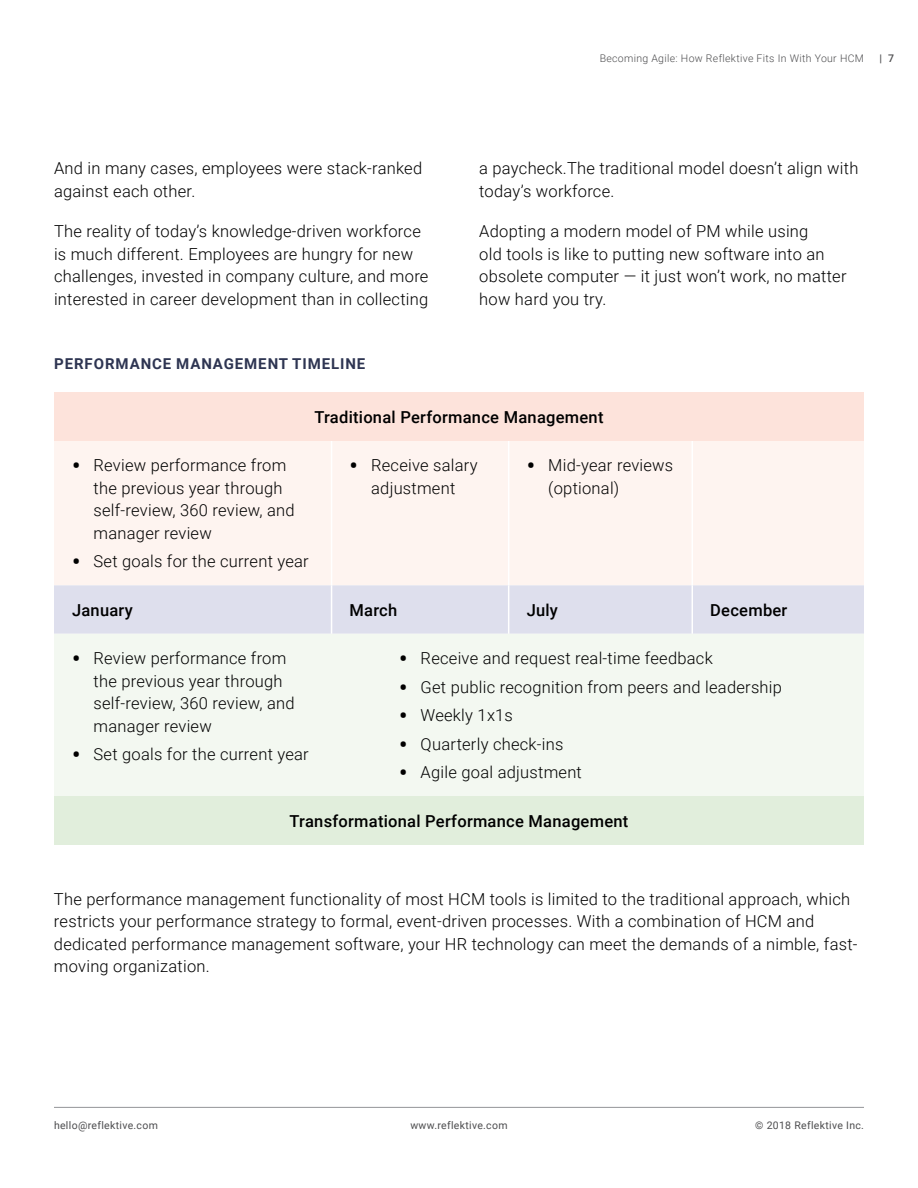
<style>
.page{position:relative;width:918px;height:1188px;background:#fff}
.page>*{position:absolute;margin:0;border:0;box-sizing:border-box;transform-origin:0 0}
.t1{font:300 16.5px/22.5px "Roboto";letter-spacing:.015em;color:#000}
.t2{font:500 16.5px "Roboto";letter-spacing:.015em;color:#000}
.t3{font:700 15px "Roboto";letter-spacing:.06em;color:#2e3552}
.t4{font:10.5px "Roboto";letter-spacing:.03em;color:#4d4d4f}
.t5{font:300 10.5px "Roboto";letter-spacing:.03em;color:#4d4d4f}
.t6{font:500 10.5px "Roboto";color:#4d4d4f}
.s1{font-weight:500;font-size:24px}
</style>
<div class="page">
<hr style="left:54px;top:1107px;width:810px;height:1px;background:#939598">
<div style="left:54px;top:393px;width:810px;height:48px;background:#fde3db"></div>
<div style="left:54px;top:441px;width:810px;height:144px;background:#fef4f0"></div>
<div style="left:54px;top:585px;width:810px;height:49px;background:#dedfed"></div>
<div style="left:54px;top:634px;width:810px;height:162px;background:#f3f8f1"></div>
<div style="left:54px;top:796px;width:810px;height:48px;background:#e1eedc"></div>
<hr style="left:331px;top:585px;width:1px;height:49px;background:#fff">
<hr style="left:692px;top:585px;width:1px;height:49px;background:#fff">
<hr style="left:508px;top:585px;width:1px;height:49px;background:#fff">
<hr style="left:331px;top:441px;width:1px;height:144px;background:#fff">
<hr style="left:508px;top:441px;width:1px;height:144px;background:#fff">
<hr style="left:692px;top:441px;width:1px;height:144px;background:#fff">
<p class="t1" style="left:54px;top:157px;width:370px">And in many cases, employees were stack-ranked against each other.</p>
<p class="t1" style="left:54px;top:220px;width:376px">The reality of today’s knowledge-driven workforce is much different. Employees are hungry for new challenges, invested in company culture, and more interested in career development than in collecting</p>
<p class="t3" style="left:54px;top:353px;width:313px">PERFORMANCE MANAGEMENT TIMELINE</p>
<p class="t5" style="left:600px;top:51px;width:266px">Becoming Agile: How Reflektive Fits In With Your HCM</p>
<p class="t6" style="left:879px;top:51px;width:16px">| 7</p>
<p class="t1" style="left:479px;top:157px;width:381px">a paycheck.The traditional model doesn’t align with today’s workforce.</p>
<p class="t1" style="left:479px;top:220px;width:369px">Adopting a modern model of PM while using<br>old tools is like to putting new software into an obsolete computer — it just won’t work, no matter how hard you try.</p>
<p class="t2" style="left:314px;top:406px;width:291px">Traditional Performance Management</p>
<p class="t1" style="left:94px;top:454px;width:203px;text-indent:-22px"><span class="s1">•</span> Review performance from the previous year through self-review, 360 review, and manager review</p>
<p class="t1" style="left:72px;top:550px;width:238px"><span class="s1">•</span> Set goals for the current year</p>
<p class="t1" style="left:350px;top:454px;width:130px;text-align:center"><span class="s1">•</span> Receive salary adjustment</p>
<p class="t1" style="left:548px;top:454px;width:127px;text-indent:-22px"><span class="s1">•</span> Mid-year reviews (optional)</p>
<p class="t2" style="left:72px;top:598px;width:62px">January</p>
<p class="t2" style="left:350px;top:598px;width:49px">March</p>
<p class="t2" style="left:527px;top:598px;width:33px">July</p>
<p class="t2" style="left:710px;top:598px;width:79px">December</p>
<p class="t1" style="left:94px;top:646px;width:203px;text-indent:-22px"><span class="s1">•</span> Review performance from the previous year through self-review, 360 review, and manager review</p>
<p class="t1" style="left:72px;top:742px;width:238px"><span class="s1">•</span> Set goals for the current year</p>
<p class="t1" style="left:399px;top:646px;width:315px"><span class="s1">•</span> Receive and request real-time feedback</p>
<p class="t1" style="left:399px;top:675px;width:384px"><span class="s1">•</span> Get public recognition from peers and leadership</p>
<p class="t1" style="left:399px;top:703px;width:115px"><span class="s1">•</span> Weekly 1x1s</p>
<p class="t1" style="left:399px;top:732px;width:166px"><span class="s1">•</span> Quarterly check-ins</p>
<p class="t1" style="left:399px;top:760px;width:184px"><span class="s1">•</span> Agile goal adjustment</p>
<p class="t2" style="left:290px;top:809px;width:340px">Transformational Performance Management</p>
<p class="t1" style="left:54px;top:887px;width:805px">The performance management functionality of most HCM tools is limited to the traditional approach, which restricts your performance strategy to formal, event-driven processes. With a combination of HCM and dedicated performance management software, your HR technology can meet the demands of a nimble, fast&shy;moving organization.</p>
<p class="t4" style="left:54px;top:1118px;width:105px">hello@reflektive.com</p>
<p class="t4" style="left:410px;top:1118px;width:99px">www.reflektive.com</p>
<p class="t4" style="left:755px;top:1118px;width:110px">© 2018 Reflektive Inc.</p>
</div>
